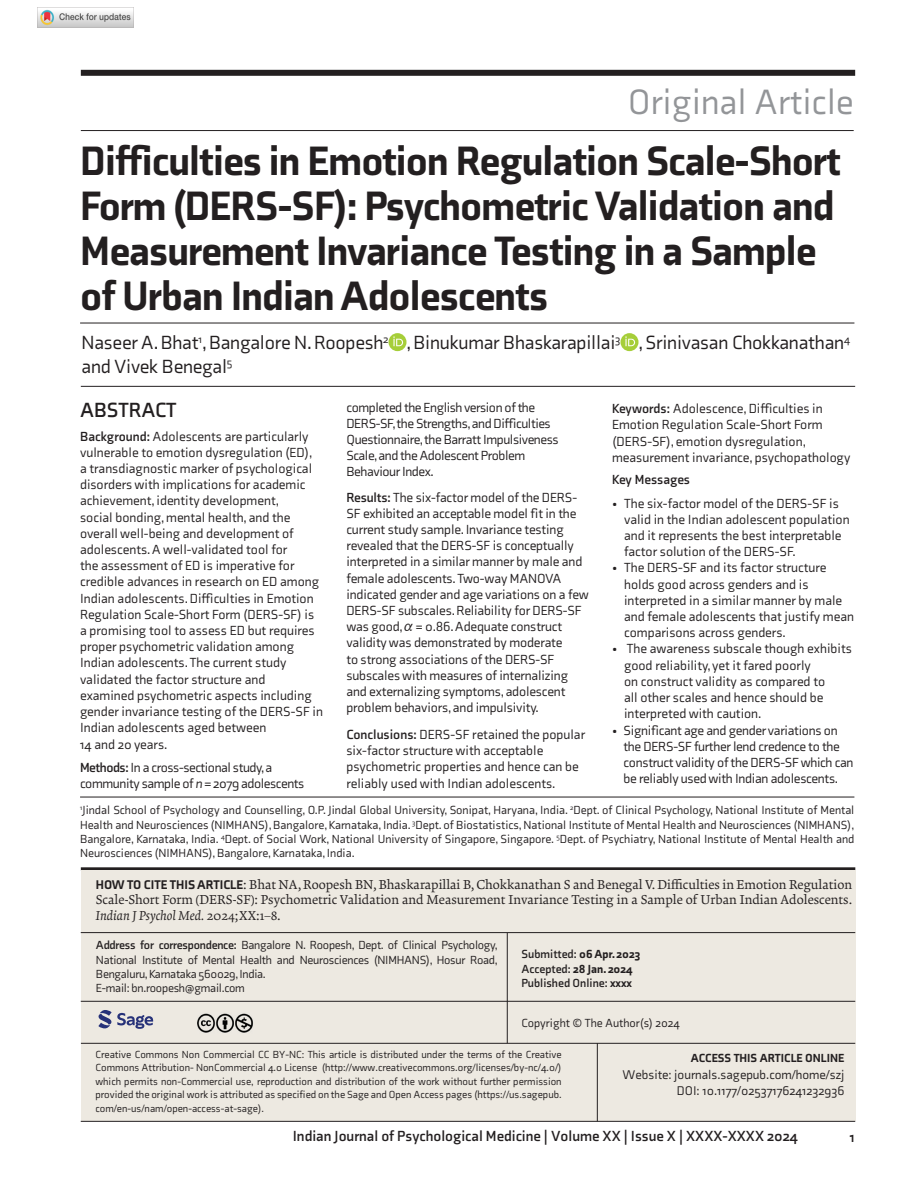
<style>
.page{position:relative;width:919px;height:1191px;background:#fff}
.page>*{position:absolute;margin:0;border:0;box-sizing:border-box;transform-origin:0 0}
.t1{font:900 42px/45px "Axia";letter-spacing:-.02em;color:#231f20}
.t2{font:36px "Axia";color:#939598}
.t3{font:700 21px "Axia";color:#231f20}
.t4{font:19.5px/23.4px "Axia";letter-spacing:-.01em;color:#231f20}
.t5{font:700 15px "Axia";color:#231f20}
.t6{font:13.5px/16.2px "Axia";color:#231f20}
.t7{font:13.5px/16.2px "Axia";letter-spacing:-.03em;color:#231f20}
.t8{font:13.5px/16.2px "Axia";letter-spacing:-.02em;color:#231f20}
.t9{font:700 13.5px "Axia";color:#231f20}
.t10{font:12.9px/15.5px "Krete";color:#231f20;text-align:justify}
.t11{font:12.9px/16.5px "Axia";color:#231f20;text-align:right}
.t12{font:12px/14.4px "Axia";letter-spacing:-.02em;color:#231f20;text-align:justify}
.t13{font:700 12px/14.4px "Axia";color:#231f20}
.t14{font:12px "Axia";color:#231f20}
.t15{font:900 12px "Axia";color:#231f20}
.t16{font:10.5px/13.5px "Axia";color:#231f20;text-align:justify}
.s1{font-weight:700}
.s2{font-style:italic}
.s3{font-family:"MM Greek";font-style:italic}
.s4{font-family:"Axia";font-weight:900}
.s5{font-weight:900}
</style>
<div class="page">
<div style="left:81px;top:70px;width:774px;height:6px;background:#231f20"></div>
<hr style="left:81px;top:130px;width:772px;height:1px;background:#231f20">
<hr style="left:80px;top:323px;width:774px;height:1px;background:#231f20">
<hr style="left:81px;top:386px;width:774px;height:1px;background:#231f20">
<hr style="left:80px;top:796px;width:774px;height:1px;background:#231f20">
<hr style="left:81px;top:867px;width:774px;height:3px;background:#231f20">
<div style="left:81px;top:870px;width:774px;height:251px;background:#ede9e1"></div>
<hr style="left:81px;top:1001px;width:774px;height:1px;background:#231f20">
<hr style="left:81px;top:1043px;width:774px;height:1px;background:#231f20">
<hr style="left:81px;top:1121px;width:774px;height:1px;background:#231f20">
<hr style="left:597px;top:1043px;width:1px;height:78px;background:#231f20">
<hr style="left:507px;top:933px;width:1px;height:110px;background:#231f20">
<hr style="left:81px;top:932px;width:774px;height:1px;background:#231f20">
<img style="left:197px;top:1013px;width:56px;height:20px">
<svg style="left:98px;top:1010px;width:55px;height:18px"></svg>
<div style="left:388px;top:333px;width:18px;height:18px;background:#a6ce39;border-radius:50%"></div>
<svg style="left:393px;top:336px;width:10px;height:10px"></svg>
<div style="left:620px;top:333px;width:18px;height:18px;background:#a6ce39;border-radius:50%"></div>
<svg style="left:625px;top:336px;width:10px;height:10px"></svg>
<img style="left:38px;top:8px;width:96px;height:19px">
<h2 class="t2" style="left:627px;top:80px;width:227px">Original Article</h2>
<h1 class="t1" style="left:80px;top:137px;width:761px">Difficulties in Emotion Regulation Scale-Short Form (DERS-SF): Psychometric Validation and Measurement Invariance Testing in a Sample of Urban Indian Adolescents</h1>
<h3 class="t4" style="left:82px;top:331px;width:769px">Naseer A. Bhat<sup>1</sup>, Bangalore N. Roopesh<sup>2</sup> , Binukumar Bhaskarapillai<sup>3</sup> , Srinivasan Chokkanathan<sup>4 </sup>and Vivek Benegal<sup>5</sup></h3>
<h3 class="t3" style="left:80px;top:397px;width:98px">ABSTRACT</h3>
<p class="t6" style="left:80px;top:428px;width:244px"><span class="s1">Background:</span> Adolescents are particularly vulnerable to emotion dysregulation (ED),<br>a transdiagnostic marker of psychological disorders with implications for academic achievement, identity development,<br>social bonding, mental health, and the overall well-being and development of adolescents. A well-validated tool for<br>the assessment of ED is imperative for credible advances in research on ED among Indian adolescents. Difficulties in Emotion Regulation Scale-Short Form (DERS-SF) is a promising tool to assess ED but requires proper psychometric validation among Indian adolescents. The current study validated the factor structure and examined psychometric aspects including gender invariance testing of the DERS-SF in Indian adolescents aged between<br>14 and 20 years.</p>
<p class="t7" style="left:80px;top:759px;width:226px"><span class="s1">Methods:</span> In a cross-sectional study, a community sample of <span class="s2">n</span> = 2079 adolescents</p>
<p class="t7" style="left:346px;top:399px;width:214px">completed the English version of the DERS-SF, the Strengths, and Difficulties Questionnaire, the Barratt Impulsiveness Scale, and the Adolescent Problem Behaviour Index.</p>
<p class="t6" style="left:346px;top:489px;width:244px"><span class="s1">Results:</span> The six-factor model of the DERS-SF exhibited an acceptable model fit in the current study sample. Invariance testing revealed that the DERS-SF is conceptually interpreted in a similar manner by male and female adolescents. Two-way MANOVA indicated gender and age variations on a few DERS-SF subscales. Reliability for DERS-SF was good, <span class="s3">a</span> = 0.86. Adequate construct validity was demonstrated by moderate<br>to strong associations of the DERS-SF subscales with measures of internalizing and externalizing symptoms, adolescent problem behaviors, and impulsivity.</p>
<p class="t6" style="left:346px;top:726px;width:240px"><span class="s1">Conclusions:</span> DERS-SF retained the popular six-factor structure with acceptable psychometric properties and hence can be reliably used with Indian adolescents.</p>
<p class="t6" style="left:612px;top:400px;width:240px"><span class="s1">Keywords:</span> Adolescence, Difficulties in Emotion Regulation Scale-Short Form (DERS-SF), emotion dysregulation, measurement invariance, psychopathology</p>
<p class="t9" style="left:612px;top:471px;width:80px">Key Messages</p>
<p class="t6" style="left:624px;top:495px;width:227px;text-indent:-12px">• The six-factor model of the DERS-SF is valid in the Indian adolescent population and it represents the best interpretable factor solution of the DERS-SF.</p>
<p class="t6" style="left:624px;top:560px;width:231px;text-indent:-12px">• The DERS-SF and its factor structure holds good across genders and is interpreted in a similar manner by male and female adolescents that justify mean comparisons across genders.</p>
<p class="t6" style="left:624px;top:641px;width:229px;text-indent:-12px">• The awareness subscale though exhibits good reliability, yet it fared poorly<br>on construct validity as compared to<br>all other scales and hence should be interpreted with caution.</p>
<p class="t8" style="left:623px;top:722px;width:231px;text-indent:-11px">• Significant age and gender variations on the DERS-SF further lend credence to the construct validity of the DERS-SF which can be reliably used with Indian adolescents.</p>
<p class="t12" style="left:80px;top:803px;width:775px"><sup>1</sup>Jindal School of Psychology and Counselling, O.P. Jindal Global University, Sonipat, Haryana, India. <sup>2</sup>Dept. of Clinical Psychology, National Institute of Mental Health and Neurosciences (NIMHANS), Bangalore, Karnataka, India. <sup>3</sup>Dept. of Biostatistics, National Institute of Mental Health and Neurosciences (NIMHANS), Bangalore, Karnataka, India. <sup>4</sup>Dept. of Social Work, National University of Singapore, Singapore. <sup>5</sup>Dept. of Psychiatry, National Institute of Mental Health and Neurosciences (NIMHANS), Bangalore, Karnataka, India.</p>
<p class="t10" style="left:96px;top:876px;width:757px"><span class="s4">HOW TO CITE THIS ARTICLE</span>: Bhat NA, Roopesh BN, Bhaskarapillai B, Chokkanathan S and Benegal V. Difficulties in Emotion Regulation Scale-Short Form (DERS-SF): Psychometric Validation and Measurement Invariance Testing in a Sample of Urban Indian Adolescents.<br><span class="s2">Indian J Psychol Med.</span> 2024;XX:1–8.</p>
<p class="t12" style="left:96px;top:937px;width:403px;text-align:left"><span class="s1">Address for correspondence:</span> Bangalore N. Roopesh, Dept. of Clinical Psychology, National Institute of Mental Health and Neurosciences (NIMHANS), Hosur Road, Bengaluru, Karnataka 560029, India.<br>E-mail: bn.roopesh@gmail.com</p>
<p class="t13" style="left:521px;top:947px;width:120px">Submitted: <span class="s5">06 Apr. 2023<br></span>Accepted: <span class="s5">28 Jan. 2024<br></span>Published Online: <span class="s5">xxxx</span></p>
<p class="t14" style="left:521px;top:1016px;width:160px">Copyright © The Author(s) 2024</p>
<p class="t16" style="left:95px;top:1047px;width:467px">Creative Commons Non Commercial CC BY-NC: This article is distributed under the terms of the Creative Commons Attribution- NonCommercial 4.0 License (http://www.creativecommons.org/licenses/by-nc/4.0/) which permits non-Commercial use, reproduction and distribution of the work without further permission provided the original work is attributed as specified on the Sage and Open Access pages (https://us.sagepub. com/en-us/nam/open-access-at-sage).</p>
<p class="t15" style="left:690px;top:1050px;width:155px">ACCESS THIS ARTICLE ONLINE</p>
<p class="t11" style="left:622px;top:1066px;width:223px">Website: journals.sagepub.com/home/szj<br>DOI: 10.1177/02537176241232936</p>
<p class="t5" style="left:293px;top:1126px;width:506px">Indian Journal of Psychological Medicine | Volume XX | Issue X | XXXX-XXXX 2024</p>
<p class="t5" style="left:849px;top:1127px;width:6px">1</p>
</div>
